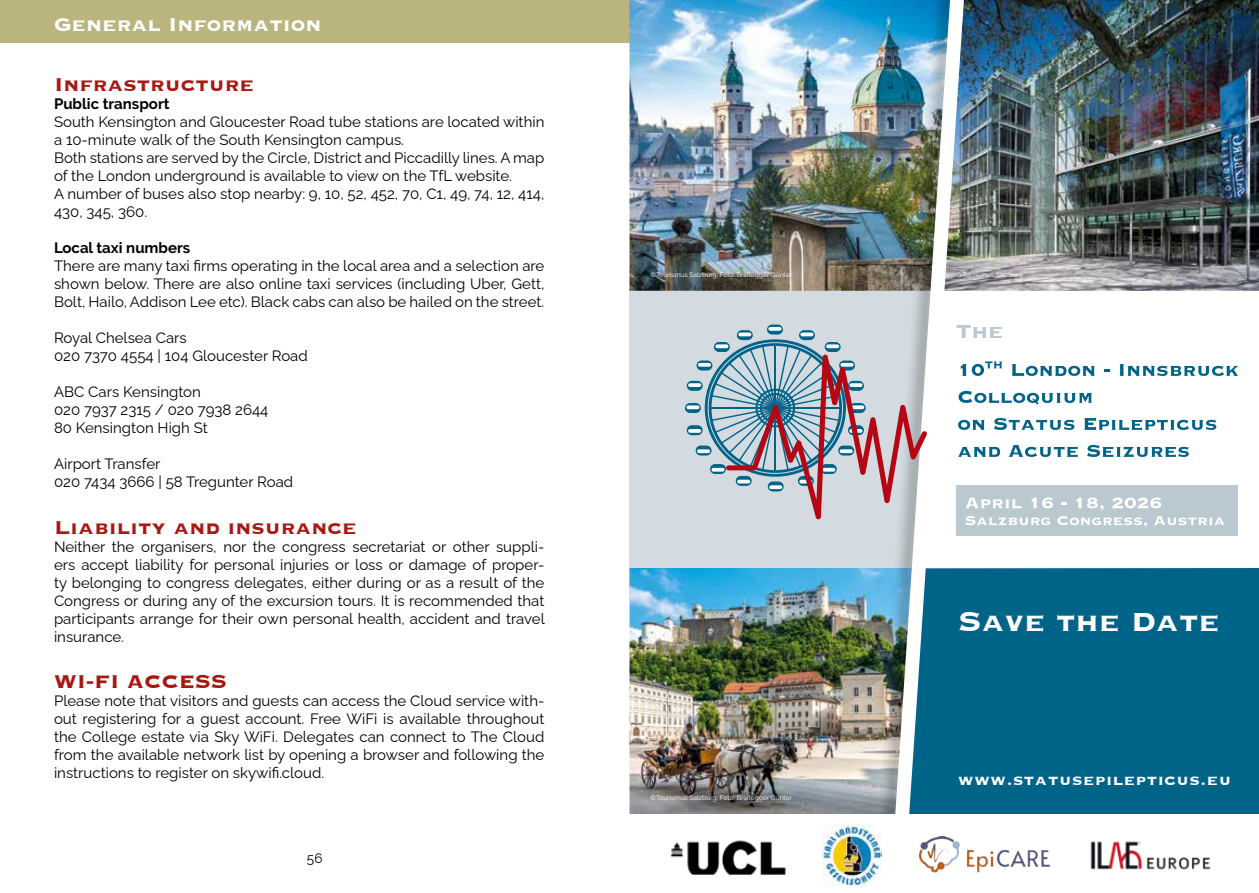
<style>
.page{position:relative;width:1259px;height:893px;background:#fff}
.page>*{position:absolute;margin:0;border:0;box-sizing:border-box;transform-origin:0 0}
.t1{font:700 34.8px "Copperplate";color:#fff}
.t2{font:700 25.2px "Copperplate";color:#bac8cf}
.t3{font:700 24px "Copperplate";color:#a61913}
.t4{font:700 24px "Copperplate";color:#fff}
.t5{font:700 18.75px "Copperplate";letter-spacing:.03em;color:#fff}
.t6{font:15px/18px "Raleway";color:#000}
.t7{font:700 15px "Raleway";color:#000}
.t8{font:13.5px "Raleway";color:#000}
.t9{font:6.75px "Raleway";color:#fff}
</style>
<div class="page">
<div style="left:0;top:0;width:1259px;height:43px;background:#bab47f"></div>
<div style="left:629px;top:291px;width:244px;height:277px;background:#d3dbe0"></div>
<div style="left:980px;top:568px;width:279px;height:246px;background:#006489"></div>
<img style="left:629px;top:0;width:244px;height:291px">
<img style="left:980px;top:0;width:279px;height:291px">
<img style="left:629px;top:568px;width:244px;height:246px">
<div style="left:873px;top:0;width:98px;height:860px;background:#000;opacity:.23"></div>
<img style="left:885px;top:0;width:95px;height:815px">
<svg style="left:685px;top:403px;width:16px;height:10px"></svg>
<svg style="left:767px;top:325px;width:16px;height:10px"></svg>
<div style="left:687px;top:381px;width:15px;height:10px;background:#006489;border-radius:5px"></div>
<svg style="left:696px;top:360px;width:16px;height:10px"></svg>
<svg style="left:737px;top:330px;width:16px;height:10px"></svg>
<svg style="left:799px;top:330px;width:16px;height:10px"></svg>
<svg style="left:695px;top:446px;width:16px;height:9px"></svg>
<svg style="left:686px;top:425px;width:16px;height:10px"></svg>
<svg style="left:686px;top:405px;width:13px;height:4px"></svg>
<svg style="left:768px;top:327px;width:13px;height:4px"></svg>
<svg style="left:688px;top:383px;width:13px;height:4px"></svg>
<svg style="left:698px;top:363px;width:13px;height:4px"></svg>
<svg style="left:697px;top:449px;width:13px;height:4px"></svg>
<svg style="left:688px;top:429px;width:13px;height:4px"></svg>
<svg style="left:705px;top:333px;width:222px;height:186px;background:#b1b2bc"></svg>
<div style="left:629px;top:815px;width:630px;height:78px;background:#fff"></div>
<img style="left:670px;top:840px;width:116px;height:35px">
<img style="left:822px;top:825px;width:59px;height:60px">
<img style="left:919px;top:836px;width:130px;height:36px">
<img style="left:1090px;top:841px;width:121px;height:29px">
<svg style="left:960px;top:361px;width:42px;height:15px"></svg>
<svg style="left:1011px;top:364px;width:83px;height:12px"></svg>
<svg style="left:1119px;top:364px;width:119px;height:12px"></svg>
<svg style="left:958px;top:391px;width:133px;height:14px"></svg>
<svg style="left:958px;top:420px;width:26px;height:10px"></svg>
<svg style="left:994px;top:418px;width:80px;height:12px"></svg>
<svg style="left:1084px;top:417px;width:132px;height:13px"></svg>
<svg style="left:958px;top:447px;width:42px;height:10px"></svg>
<svg style="left:1009px;top:445px;width:68px;height:12px"></svg>
<svg style="left:1087px;top:445px;width:101px;height:12px"></svg>
<div style="left:957px;top:485px;width:281px;height:51px;background:#bac8cf"></div>
<svg style="left:965px;top:497px;width:259px;height:30px"></svg>
<h3 class="t4" style="left:54px;top:9px;width:269px">General Information</h3>
<h3 class="t3" style="left:54px;top:68px;width:202px">Infrastructure</h3>
<p class="t7" style="left:54px;top:95px;width:117px">Public transport</p>
<p class="t6" style="left:54px;top:111px;width:492px">South Kensington and Gloucester Road tube stations are located within a 10-minute walk of the South Kensington campus.<br>Both stations are served by the Circle, District and Piccadilly lines. A map of the London underground is available to view on the TfL website.<br>A number of buses also stop nearby: 9, 10, 52, 452, 70, C1, 49, 74, 12, 414, 430, 345, 360.</p>
<p class="t7" style="left:54px;top:239px;width:138px">Local taxi numbers</p>
<p class="t6" style="left:54px;top:255px;width:492px;text-align:justify">There are many taxi firms operating in the local area and a selection are shown below. There are also online taxi services (including Uber, Gett, Bolt, Hailo, Addison Lee etc). Black cabs can also be hailed on the street.</p>
<p class="t6" style="left:54px;top:327px;width:255px">Royal Chelsea Cars<br>020 7370 4554 | 104 Gloucester Road</p>
<p class="t6" style="left:54px;top:381px;width:216px">ABC Cars Kensington<br>020 7937 2315 / 020 7938 2644<br>80 Kensington High St</p>
<p class="t6" style="left:54px;top:453px;width:241px">Airport Transfer<br>020 7434 3666 | 58 Tregunter Road</p>
<h3 class="t3" style="left:54px;top:511px;width:304px">Liability and insurance</h3>
<p class="t6" style="left:54px;top:536px;width:492px;text-align:justify">Neither the organisers, nor the congress secretariat or other suppli&shy;ers accept liability for personal injuries or loss or damage of proper&shy;ty belonging to congress delegates, either during or as a result of the Congress or during any of the excursion tours. It is recommended that participants arrange for their own personal health, accident and travel insurance.</p>
<h3 class="t3" style="left:54px;top:666px;width:174px">WI-FI ACCESS</h3>
<p class="t6" style="left:54px;top:690px;width:492px;text-align:justify">Please note that visitors and guests can access the Cloud service with&shy;out registering for a guest account. Free WiFi is available throughout the College estate via Sky WiFi. Delegates can connect to The Cloud from the available network list by opening a browser and following the instructions to register on skywifi.cloud.</p>
<p class="t8" style="left:307px;top:848px;width:17px">56</p>
<p class="t9" style="left:650px;top:269px;width:143px">©Tourismus Salzburg, Foto: Breitegger Günter</p>
<p class="t9" style="left:957px;top:269px;width:68px">©Tourismus Salzburg</p>
<h2 class="t2" style="left:956px;top:315px;width:49px">The</h2>
<h1 class="t1" style="left:958px;top:599px;width:263px">Save the Date</h1>
<p class="t9" style="left:650px;top:793px;width:143px">©Tourismus Salzburg, Foto: Breitegger Günter</p>
<p class="t5" style="left:958px;top:768px;width:274px">www.statusepilepticus.eu</p>
</div>
